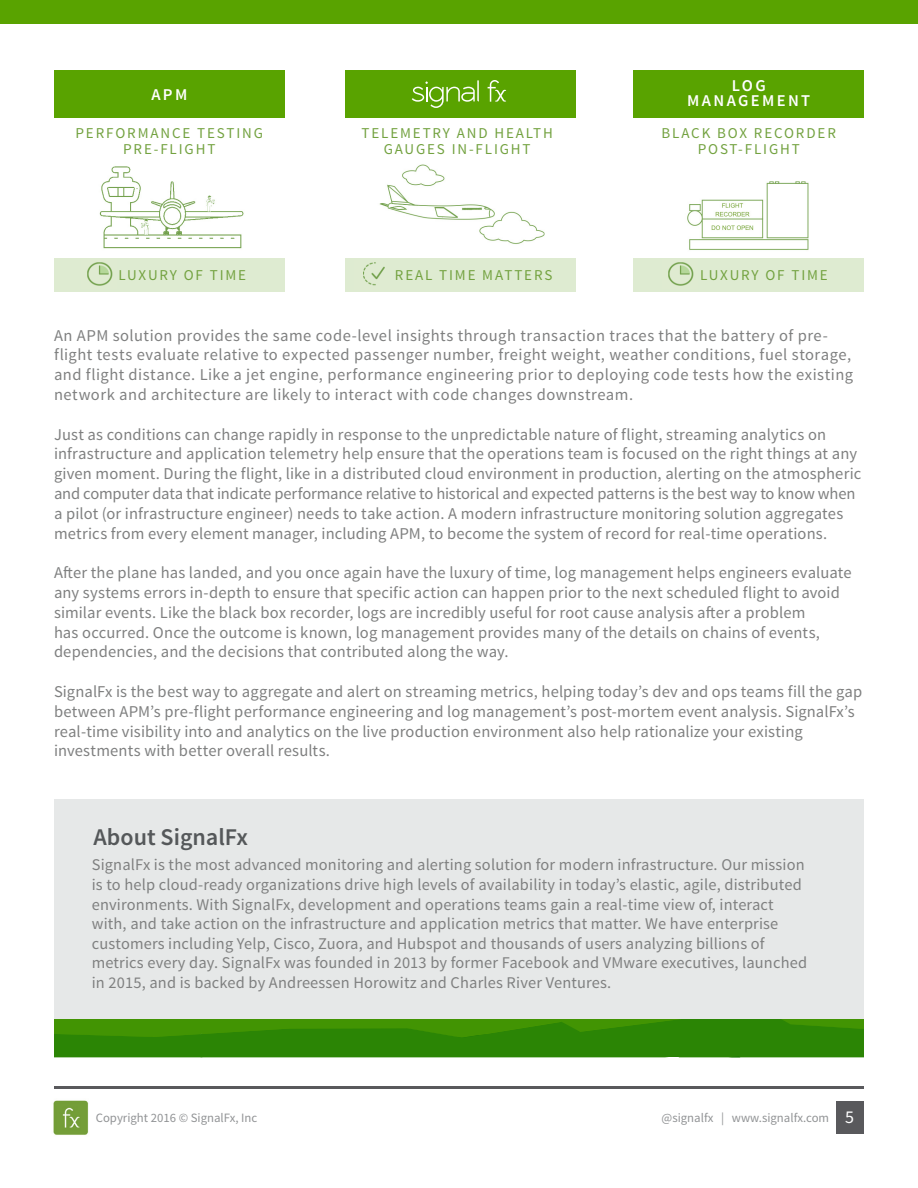
<style>
.page{position:relative;width:918px;height:1188px;background:#fff}
.page>*{position:absolute;margin:0;border:0;box-sizing:border-box;transform-origin:0 0}
.t1{font:600 24px "Source Sans Pro";color:#55585a}
.t2{font:16.5px/19.8px "Source Sans Pro";letter-spacing:.01em;color:#7f8080}
.t3{font:16.5px/19.8px "Source Sans Pro";letter-spacing:.03em;color:#7f8080}
.t4{font:600 16.5px "Source Sans Pro";letter-spacing:.145em;color:#fff}
.t5{font:16.35px/19.6px "Source Sans Pro";letter-spacing:.01em;color:#7f8080}
.t6{font:15px "Source Sans Pro";letter-spacing:.125em;color:#73a240}
.t7{font:12.75px "Source Sans Pro";color:#919395}
.s1{font-size:18px;color:#fff}
</style>
<div class="page">
<hr style="left:54px;top:1086px;width:810px;height:3px;background:#59595c">
<div style="left:837px;top:1101px;width:27px;height:33px;background:#59595c"></div>
<img style="left:53px;top:1100px;width:36px;height:35px">
<div style="left:0;top:0;width:918px;height:24px;background:#59a300"></div>
<div style="left:54px;top:70px;width:231px;height:47px;background:#59a300"></div>
<div style="left:54px;top:258px;width:231px;height:34px;background:#deebd1"></div>
<div style="left:633px;top:258px;width:231px;height:34px;background:#deebd1"></div>
<div style="left:345px;top:258px;width:231px;height:34px;background:#deebd1"></div>
<div style="left:633px;top:70px;width:231px;height:47px;background:#59a300"></div>
<div style="left:345px;top:70px;width:231px;height:47px;background:#59a300"></div>
<img style="left:99px;top:166px;width:145px;height:83px">
<img style="left:87px;top:262px;width:26px;height:24px">
<img style="left:668px;top:262px;width:26px;height:24px">
<img style="left:363px;top:262px;width:22px;height:24px">
<img style="left:379px;top:164px;width:166px;height:80px">
<img style="left:687px;top:181px;width:122px;height:69px">
<svg style="left:412px;top:80px;width:67px;height:28px"></svg>
<svg style="left:488px;top:80px;width:18px;height:22px"></svg>
<svg style="left:54px;top:1019px;width:810px;height:38px;background:#308804"></svg>
<div style="left:54px;top:799px;width:810px;height:220px;background:#e6e8e8"></div>
<p class="t4" style="left:151px;top:84px;width:38px">APM</p>
<p class="t6" style="left:75px;top:123px;width:189px">PERFORMANCE TESTING</p>
<p class="t6" style="left:123px;top:140px;width:94px">PRE-FLIGHT</p>
<p class="t6" style="left:362px;top:123px;width:193px">TELEMETRY AND HEALTH</p>
<p class="t6" style="left:384px;top:140px;width:148px">GAUGES IN-FLIGHT</p>
<p class="t4" style="left:732px;top:75px;width:36px">LOG</p>
<p class="t4" style="left:687px;top:90px;width:124px">MANAGEMENT</p>
<p class="t6" style="left:662px;top:123px;width:176px">BLACK BOX RECORDER</p>
<p class="t6" style="left:698px;top:140px;width:104px">POST-FLIGHT</p>
<p class="t6" style="left:118px;top:265px;width:129px">LUXURY OF TIME</p>
<p class="t6" style="left:395px;top:265px;width:159px">REAL TIME MATTERS</p>
<p class="t6" style="left:700px;top:265px;width:129px">LUXURY OF TIME</p>
<p class="t3" style="left:54px;top:325px;width:801px">An APM solution provides the same code-level insights through transaction traces that the battery of pre&shy;flight tests evaluate relative to expected passenger number, freight weight, weather conditions, fuel storage, and flight distance. Like a jet engine, performance engineering prior to deploying code tests how the existing network and architecture are likely to interact with code changes downstream.</p>
<p class="t2" style="left:54px;top:424px;width:809px">Just as conditions can change rapidly in response to the unpredictable nature of flight, streaming analytics on infrastructure and application telemetry help ensure that the operations team is focused on the right things at any given moment. During the flight, like in a distributed cloud environment in production, alerting on the atmospheric and computer data that indicate performance relative to historical and expected patterns is the best way to know when a pilot (or infrastructure engineer) needs to take action. A modern infrastructure monitoring solution aggregates metrics from every element manager, including APM, to become the system of record for real-time operations.</p>
<p class="t2" style="left:54px;top:563px;width:799px">After the plane has landed, and you once again have the luxury of time, log management helps engineers evaluate any systems errors in-depth to ensure that specific action can happen prior to the next scheduled flight to avoid similar events. Like the black box recorder, logs are incredibly useful for root cause analysis after a problem<br>has occurred. Once the outcome is known, log management provides many of the details on chains of events, dependencies, and the decisions that contributed along the way.</p>
<p class="t2" style="left:54px;top:682px;width:810px">SignalFx is the best way to aggregate and alert on streaming metrics, helping today’s dev and ops teams fill the gap between APM’s pre-flight performance engineering and log management’s post-mortem event analysis. SignalFx’s real-time visibility into and analytics on the live production environment also help rationalize your existing investments with better overall results.</p>
<p class="t1" style="left:94px;top:822px;width:156px">About SignalFx</p>
<p class="t5" style="left:92px;top:855px;width:717px">SignalFx is the most advanced monitoring and alerting solution for modern infrastructure. Our mission is to help cloud-ready organizations drive high levels of availability in today’s elastic, agile, distributed environments. With SignalFx, development and operations teams gain a real-time view of, interact with, and take action on the infrastructure and application metrics that matter. We have enterprise customers including Yelp, Cisco, Zuora, and Hubspot and thousands of users analyzing billions of metrics every day. SignalFx was founded in 2013 by former Facebook and VMware executives, launched in 2015, and is backed by Andreessen Horowitz and Charles River Ventures.</p>
<p class="t7" style="left:96px;top:1110px;width:163px">Copyright 2016 © SignalFx, Inc</p>
<p class="t7" style="left:662px;top:1110px;width:194px">@signalfx | www.signalfx.com <span class="s1">5</span></p>
</div>
